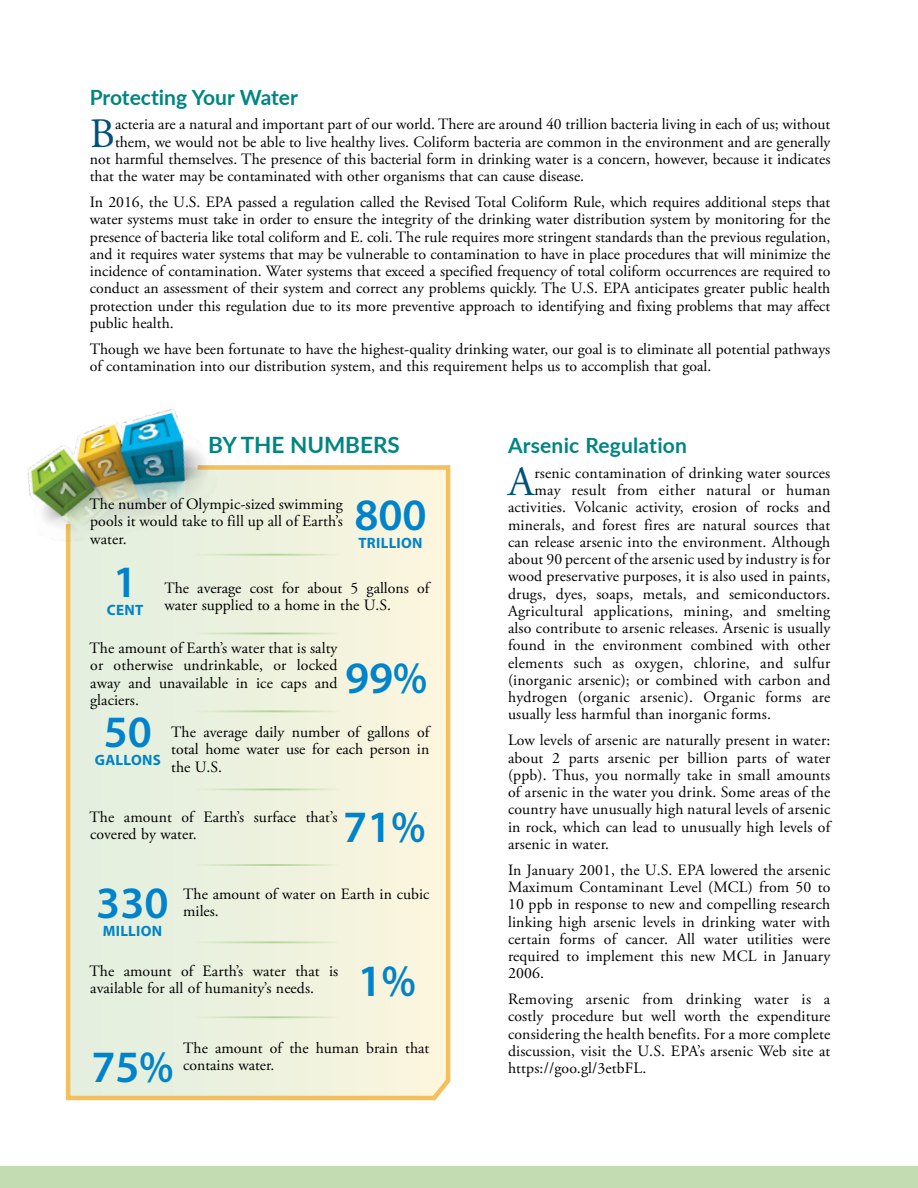
<style>
.page{position:relative;width:918px;height:1188px;background:#fff}
.page>*{position:absolute;margin:0;border:0;box-sizing:border-box;transform-origin:0 0}
.t1{font:600 45px "Myriad Pro";color:#0083ca}
.Initial_Cap{font:41.7px "Adobe Garamond Pro";color:#00527a}
.t2{font:700 22.5px "Lato";color:#008581}
.Article_Headline-19{font:700 21px "Lato";color:#008581}
.First_Paragraph{font:15.75px/17.2px "Adobe Garamond Pro";color:#000;text-align:justify}
.Initial_Cap-2{font:15.75px "Adobe Garamond Pro";letter-spacing:.01em;color:#000}
.First_Paragraph_Text{font:15.75px/17.2px "Adobe Garamond Pro";letter-spacing:.005em;color:#000}
.t3{font:700 15px "Myriad Pro";letter-spacing:.02em;color:#0083ca}
</style>
<div class="page">
<div style="left:0;top:1166px;width:918px;height:22px;background:#c4dcb1"></div>
<svg style="left:65px;top:465px;width:386px;height:636px;background:#eef0da"></svg>
<img style="left:27px;top:409px;width:195px;height:144px">
<hr style="left:192px;top:554px;width:147px;height:2px;background:#b2d497">
<hr style="left:192px;top:633px;width:147px;height:1px;background:#aad08e">
<hr style="left:192px;top:710px;width:147px;height:2px;background:#b2d497">
<hr style="left:192px;top:789px;width:147px;height:1px;background:#b2d497">
<hr style="left:192px;top:864px;width:147px;height:2px;background:#b2d497">
<hr style="left:192px;top:941px;width:147px;height:2px;background:#b2d497">
<hr style="left:192px;top:1016px;width:147px;height:2px;background:#b2d497">
<p class="Article_Headline-19" style="left:90px;top:82px;width:210px">Protecting Your Water</p>
<p class="Initial_Cap" style="left:90px;top:108px;width:27px">B</p>
<p class="Initial_Cap-2" style="left:115px;top:115px;width:717px">acteria are a natural and important part of our world. There are around 40 trillion bacteria living in each of us; without</p>
<p class="Initial_Cap-2" style="left:115px;top:132px;width:717px">them, we would not be able to live healthy lives. Coliform bacteria are common in the environment and are generally</p>
<p class="Initial_Cap-2" style="left:90px;top:149px;width:742px">not harmful themselves. The presence of this bacterial form in drinking water is a concern, however, because it indicates</p>
<p class="Initial_Cap-2" style="left:90px;top:167px;width:496px">that the water may be contaminated with other organisms that can cause disease.</p>
<p class="First_Paragraph" style="left:90px;top:194px;width:742px">In 2016, the U.S. EPA passed a regulation called the Revised Total Coliform Rule, which requires additional steps that water systems must take in order to ensure the integrity of the drinking water distribution system by monitoring for the presence of bacteria like total coliform and E. coli. The rule requires more stringent standards than the previous regulation, and it requires water systems that may be vulnerable to contamination to have in place procedures that will minimize the incidence of contamination. Water systems that exceed a specified frequency of total coliform occurrences are required to conduct an assessment of their system and correct any problems quickly. The U.S. EPA anticipates greater public health protection under this regulation due to its more preventive approach to identifying and fixing problems that may affect public health.</p>
<p class="First_Paragraph" style="left:90px;top:341px;width:742px">Though we have been fortunate to have the highest-quality drinking water, our goal is to eliminate all potential pathways of contamination into our distribution system, and this requirement helps us to accomplish that goal.</p>
<p class="t2" style="left:208px;top:428px;width:193px">BY THE NUMBERS</p>
<p class="First_Paragraph_Text" style="left:90px;top:496px;width:255px;text-align:justify">The number of Olympic-sized swimming pools it would take to fill up all of Earth’s water.</p>
<p class="t1" style="left:354px;top:486px;width:74px">800</p>
<p class="t3" style="left:358px;top:533px;width:66px">TRILLION</p>
<p class="t1" style="left:113px;top:553px;width:26px">1</p>
<p class="t3" style="left:107px;top:600px;width:38px">CENT</p>
<p class="First_Paragraph_Text" style="left:164px;top:580px;width:266px">The average cost for about 5 gallons of water supplied to a home in the U.S.</p>
<p class="First_Paragraph_Text" style="left:90px;top:640px;width:249px;text-align:justify">The amount of Earth’s water that is salty or otherwise undrinkable, or locked away and unavailable in ice caps and glaciers.</p>
<p class="t1" style="left:345px;top:649px;width:84px">99%</p>
<p class="t1" style="left:104px;top:703px;width:50px">50</p>
<p class="t3" style="left:95px;top:750px;width:67px">GALLONS</p>
<p class="First_Paragraph_Text" style="left:171px;top:724px;width:260px;text-align:justify">The average daily number of gallons of total home water use for each person in the U.S.</p>
<p class="First_Paragraph_Text" style="left:90px;top:809px;width:250px">The amount of Earth’s surface that’s covered by water.</p>
<p class="t1" style="left:343px;top:798px;width:84px">71%</p>
<p class="t1" style="left:96px;top:874px;width:74px">330</p>
<p class="t3" style="left:103px;top:921px;width:61px">MILLION</p>
<p class="First_Paragraph_Text" style="left:183px;top:886px;width:248px">The amount of water on Earth in cubic</p>
<p class="First_Paragraph_Text" style="left:183px;top:903px;width:37px">miles.</p>
<p class="First_Paragraph_Text" style="left:90px;top:963px;width:250px">The amount of Earth’s water that is available for all of humanity’s needs.</p>
<p class="t1" style="left:358px;top:953px;width:60px">1%</p>
<p class="First_Paragraph_Text" style="left:183px;top:1040px;width:248px">The amount of the human brain that</p>
<p class="t1" style="left:91px;top:1038px;width:84px">75%</p>
<p class="First_Paragraph_Text" style="left:183px;top:1057px;width:93px">contains water.</p>
<p class="Article_Headline-19" style="left:508px;top:430px;width:180px">Arsenic Regulation</p>
<p class="Initial_Cap" style="left:508px;top:457px;width:28px">A</p>
<p class="Initial_Cap-2" style="left:534px;top:464px;width:297px">rsenic contamination of drinking water sources</p>
<p class="Initial_Cap-2" style="left:534px;top:481px;width:298px">may result from either natural or human</p>
<p class="Initial_Cap-2" style="left:508px;top:498px;width:324px">activities. Volcanic activity, erosion of rocks and</p>
<p class="Initial_Cap-2" style="left:508px;top:515px;width:324px">minerals, and forest fires are natural sources that</p>
<p class="Initial_Cap-2" style="left:508px;top:533px;width:324px">can release arsenic into the environment. Although</p>
<p class="Initial_Cap-2" style="left:508px;top:550px;width:324px">about 90 percent of the arsenic used by industry is for</p>
<p class="Initial_Cap-2" style="left:508px;top:567px;width:324px">wood preservative purposes, it is also used in paints,</p>
<p class="Initial_Cap-2" style="left:508px;top:584px;width:324px">drugs, dyes, soaps, metals, and semiconductors.</p>
<p class="Initial_Cap-2" style="left:508px;top:602px;width:324px">Agricultural applications, mining, and smelting</p>
<p class="Initial_Cap-2" style="left:508px;top:619px;width:324px">also contribute to arsenic releases. Arsenic is usually</p>
<p class="Initial_Cap-2" style="left:508px;top:636px;width:324px">found in the environment combined with other</p>
<p class="Initial_Cap-2" style="left:508px;top:653px;width:324px">elements such as oxygen, chlorine, and sulfur</p>
<p class="Initial_Cap-2" style="left:508px;top:671px;width:324px">(inorganic arsenic); or combined with carbon and</p>
<p class="Initial_Cap-2" style="left:508px;top:688px;width:324px">hydrogen (organic arsenic). Organic forms are</p>
<p class="Initial_Cap-2" style="left:508px;top:705px;width:264px">usually less harmful than inorganic forms.</p>
<p class="First_Paragraph" style="left:508px;top:732px;width:324px">Low levels of arsenic are naturally present in water: about 2 parts arsenic per billion parts of water (ppb). Thus, you normally take in small amounts of arsenic in the water you drink. Some areas of the country have unusually high natural levels of arsenic in rock, which can lead to unusually high levels of arsenic in water.</p>
<p class="First_Paragraph" style="left:508px;top:862px;width:324px">In January 2001, the U.S. EPA lowered the arsenic Maximum Contaminant Level (MCL) from 50 to 10 ppb in response to new and compelling research linking high arsenic levels in drinking water with certain forms of cancer. All water utilities were required to implement this new MCL in January 2006.</p>
<p class="First_Paragraph" style="left:508px;top:991px;width:324px">Removing arsenic from drinking water is a costly procedure but well worth the expenditure considering the health benefits. For a more complete discussion, visit the U.S. EPA’s arsenic Web site at https://goo.gl/3etbFL.</p>
</div>
